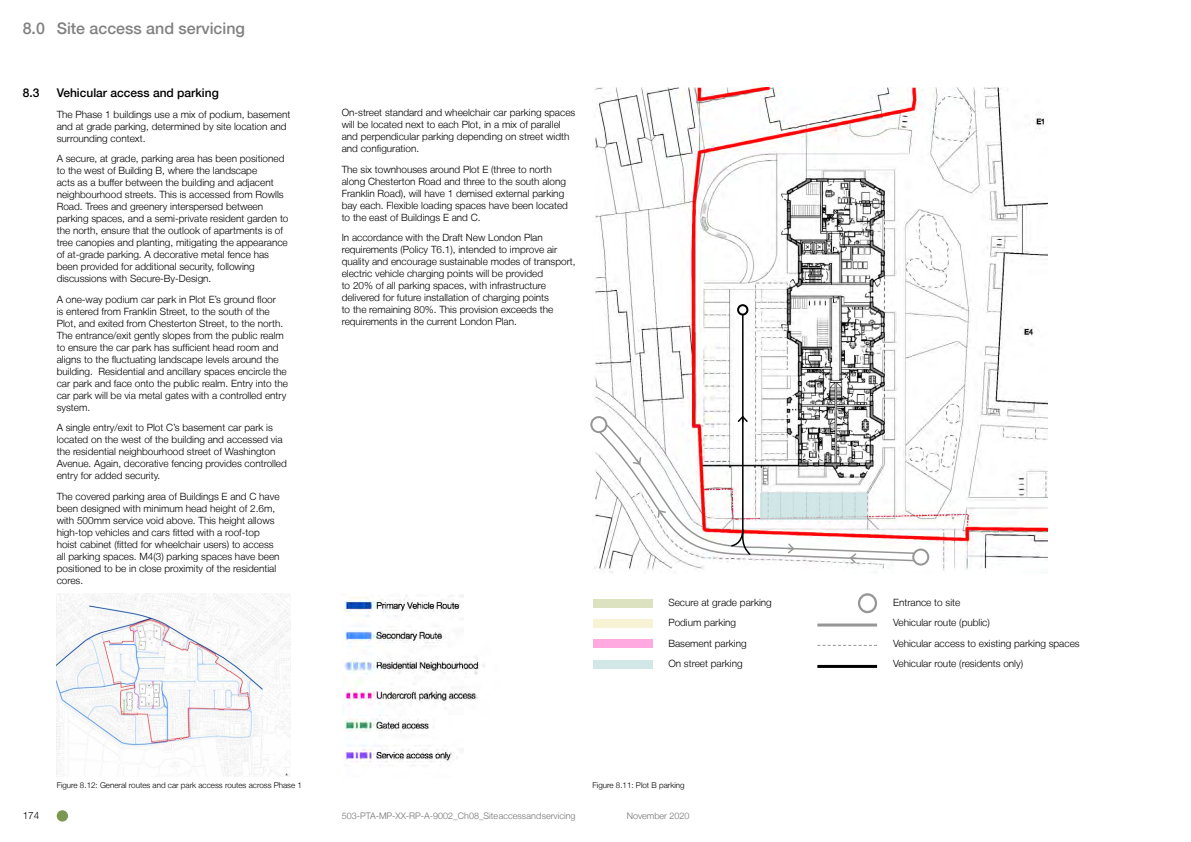
<style>
.page{position:relative;width:1191px;height:842px;background:#fff}
.page>*{position:absolute;margin:0;border:0;box-sizing:border-box;transform-origin:0 0}
.t1{font:500 16px "Helvetica Neue LT";color:#828181}
.t2{font:500 12px "Helvetica Neue LT";color:#000}
.t3{font:300 10px/12px "Helvetica Neue LT";color:#000}
.t4{font:300 9px "Helvetica Neue LT";color:#717271}
.t5{font:300 8px "Helvetica Neue LT";color:#000}
</style>
<div class="page">
<img style="left:594px;top:88px;width:454px;height:485px">
<svg style="left:848px;top:562px;width:9px;height:3px"></svg>
<svg style="left:591px;top:429px;width:322px;height:133px"></svg>
<svg style="left:598px;top:417px;width:325px;height:138px"></svg>
<div style="left:591px;top:417px;width:15px;height:15px;background:#fff;border-radius:50%"></div>
<div style="left:590px;top:416px;width:17px;height:17px;border:2px solid #969696;border-radius:50%"></div>
<div style="left:913px;top:550px;width:15px;height:15px;background:#fff;border-radius:50%"></div>
<div style="left:912px;top:549px;width:17px;height:17px;border:2px solid #969696;border-radius:50%"></div>
<svg style="left:730px;top:307px;width:21px;height:249px"></svg>
<svg style="left:786px;top:542px;width:9px;height:13px"></svg>
<svg style="left:656px;top:509px;width:11px;height:10px"></svg>
<div style="left:738px;top:305px;width:9px;height:9px;background:#fff;border-radius:50%"></div>
<div style="left:737px;top:304px;width:11px;height:11px;border:2px solid #000;border-radius:50%"></div>
<svg style="left:631px;top:456px;width:11px;height:10px"></svg>
<div style="left:57px;top:810px;width:11px;height:11px;background:#7b9750;border-radius:50%"></div>
<div style="left:592px;top:619px;width:60px;height:9px;background:#f9f3d6"></div>
<svg style="left:858px;top:593px;width:19px;height:20px"></svg>
<div style="left:592px;top:599px;width:60px;height:9px;background:#dce1c0"></div>
<div style="left:592px;top:639px;width:60px;height:9px;background:#ffa9e0"></div>
<div style="left:592px;top:660px;width:60px;height:9px;background:#d2e7e7"></div>
<hr style="left:817px;top:623px;width:60px;height:3px;background:#969696">
<hr style="left:817px;top:665px;width:60px;height:3px;background:#000">
<svg style="left:817px;top:645px;width:60px;height:1px"></svg>
<svg style="left:760px;top:493px;width:107px;height:26px;background:#cee3e3"></svg>
<img style="left:57px;top:593px;width:234px;height:183px">
<img style="left:342px;top:595px;width:143px;height:171px">
<h1 class="t1" style="left:23px;top:19px;width:224px">8.0 Site access and servicing</h1>
<p class="t2" style="left:23px;top:86px;width:18px">8.3</p>
<p class="t2" style="left:57px;top:86px;width:164px">Vehicular access and parking</p>
<p class="t3" style="left:57px;top:108px;width:235px">The Phase 1 buildings use a mix of podium, basement and at grade parking, determined by site location and surrounding context.</p>
<p class="t3" style="left:57px;top:152px;width:233px">A secure, at grade, parking area has been positioned to the west of Building B, where the landscape<br>acts as a buffer between the building and adjacent neighbourhood streets. This is accessed from Rowlls Road. Trees and greenery interspersed between parking spaces, and a semi-private resident garden to the north, ensure that the outlook of apartments is of tree canopies and planting, mitigating the appearance of at-grade parking. A decorative metal fence has been provided for additional security, following discussions with Secure-By-Design.</p>
<p class="t3" style="left:57px;top:293px;width:233px">A one-way podium car park in Plot E’s ground floor<br>is entered from Franklin Street, to the south of the Plot, and exited from Chesterton Street, to the north.<br>The entrance/exit gently slopes from the public realm to ensure the car park has sufficient head room and aligns to the fluctuating landscape levels around the building. Residential and ancillary spaces encircle the car park and face onto the public realm. Entry into the car park will be via metal gates with a controlled entry system.</p>
<p class="t3" style="left:57px;top:421px;width:232px">A single entry/exit to Plot C’s basement car park is located on the west of the building and accessed via the residential neighbourhood street of Washington Avenue. Again, decorative fencing provides controlled entry for added security.</p>
<p class="t3" style="left:57px;top:490px;width:224px">The covered parking area of Buildings E and C have been designed with minimum head height of 2.6m, with 500mm service void above. This height allows high-top vehicles and cars fitted with a roof-top hoist cabinet (fitted for wheelchair users) to access all parking spaces. M4(3) parking spaces have been positioned to be in close proximity of the residential cores.</p>
<p class="t3" style="left:342px;top:107px;width:235px">On-street standard and wheelchair car parking spaces will be located next to each Plot, in a mix of parallel and perpendicular parking depending on street width and configuration.</p>
<p class="t3" style="left:342px;top:163px;width:228px">The six townhouses around Plot E (three to north along Chesterton Road and three to the south along Franklin Road), will have 1 demised external parking bay each. Flexible loading spaces have been located to the east of Buildings E and C.</p>
<p class="t3" style="left:342px;top:232px;width:235px">In accordance with the Draft New London Plan requirements (Policy T6.1), intended to improve air quality and encourage sustainable modes of transport, electric vehicle charging points will be provided<br>to 20% of all parking spaces, with infrastructure delivered for future installation of charging points<br>to the remaining 80%. This provision exceeds the requirements in the current London Plan.</p>
<p class="t3" style="left:668px;top:592px;width:105px;line-height:20.5px">Secure at grade parking<br>Podium parking<br>Basement parking<br>On street parking</p>
<p class="t3" style="left:893px;top:592px;width:188px;line-height:20.5px">Entrance to site<br>Vehicular route (public)<br>Vehicular access to existing parking spaces<br>Vehicular route (residents only)</p>
<p class="t5" style="left:57px;top:780px;width:247px">Figure 8.12: General routes and car park access routes across Phase 1</p>
<p class="t5" style="left:592px;top:780px;width:93px">Figure 8.11: Plot B parking</p>
<p class="t3" style="left:23px;top:809px;width:18px">174</p>
<p class="t4" style="left:342px;top:811px;width:235px">503-PTA-MP-XX-RP-A-9002_Ch08_Site access and servicing</p>
<p class="t4" style="left:626px;top:811px;width:64px">November 2020</p>
</div>
